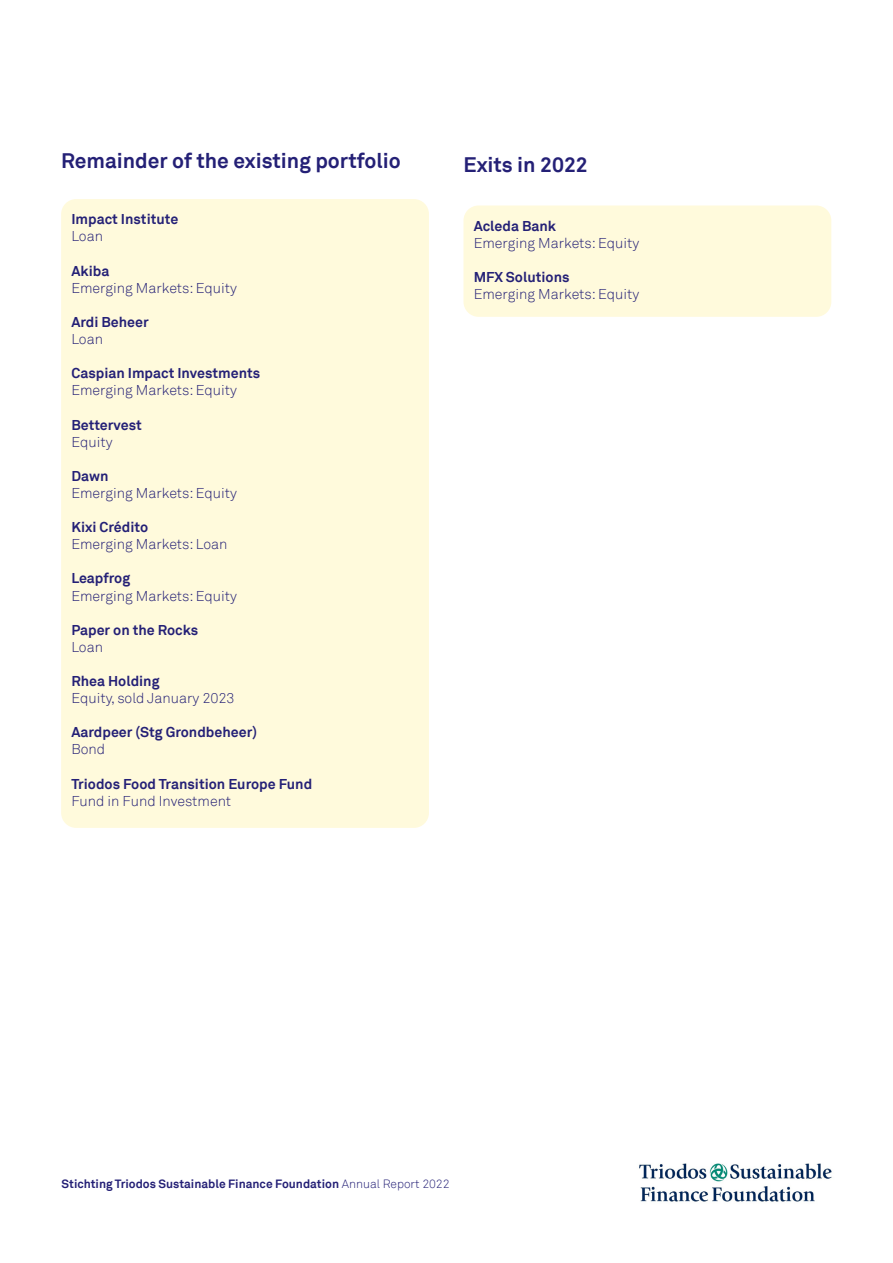
<style>
.page{position:relative;width:893px;height:1263px;background:#fff}
.page>*{position:absolute;margin:0;border:0;box-sizing:border-box;transform-origin:0 0}
.t1{font:700 21px "Akkurat";color:#242076}
.t2{font:300 14.25px/17.1px "Akkurat";color:#242076}
.t3{font:700 14.25px/17.1px "Akkurat";color:#242076}
.Body_Regular_9_5_1{font:700 12px "Akkurat";color:#242076}
.s1{font-weight:300}
.s2{font-weight:700}
</style>
<div class="page">
<div style="left:463px;top:205px;width:368px;height:112px;background:#fffadc;border-radius:15px"></div>
<div style="left:61px;top:199px;width:368px;height:629px;background:#fffadc;border-radius:15px"></div>
<img style="left:639px;top:1163px;width:193px;height:39px">
<p class="t1" style="left:61px;top:148px;width:341px">Remainder of the existing portfolio</p>
<p class="t3" style="left:71px;top:211px;width:108px">Impact Institute<br><span class="s1">Loan</span></p>
<p class="t2" style="left:71px;top:262px;width:167px"><span class="s2">Akiba<br></span>Emerging Markets: Equity</p>
<p class="t3" style="left:71px;top:313px;width:79px">Ardi Beheer<br><span class="s1">Loan</span></p>
<p class="t3" style="left:71px;top:365px;width:190px">Caspian Impact Investments<br><span class="s1">Emerging Markets: Equity</span></p>
<p class="t3" style="left:71px;top:416px;width:72px">Bettervest<br><span class="s1">Equity</span></p>
<p class="t2" style="left:71px;top:468px;width:167px"><span class="s2">Dawn<br></span>Emerging Markets: Equity</p>
<p class="t2" style="left:71px;top:519px;width:158px"><span class="s2">Kixi Crédito<br></span>Emerging Markets: Loan</p>
<p class="t2" style="left:71px;top:570px;width:167px"><span class="s2">Leapfrog<br></span>Emerging Markets: Equity</p>
<p class="t3" style="left:71px;top:621px;width:128px">Paper on the Rocks<br><span class="s1">Loan</span></p>
<p class="t2" style="left:71px;top:673px;width:165px"><span class="s2">Rhea Holding<br></span>Equity, sold January 2023</p>
<p class="t3" style="left:71px;top:724px;width:187px">Aardpeer (Stg Grondbeheer)<br><span class="s1">Bond</span></p>
<p class="t3" style="left:71px;top:775px;width:242px">Triodos Food Transition Europe Fund<br><span class="s1">Fund in Fund Investment</span></p>
<p class="t1" style="left:463px;top:151px;width:126px">Exits in 2022</p>
<p class="t2" style="left:474px;top:217px;width:167px"><span class="s2">Acleda Bank<br></span>Emerging Markets: Equity</p>
<p class="t2" style="left:474px;top:269px;width:167px"><span class="s2">MFX Solutions<br></span>Emerging Markets: Equity</p>
<p class="Body_Regular_9_5_1" style="left:62px;top:1176px;width:389px">Stichting Triodos Sustainable Finance Foundation <span class="s1">Annual Report 2022</span></p>
</div>
